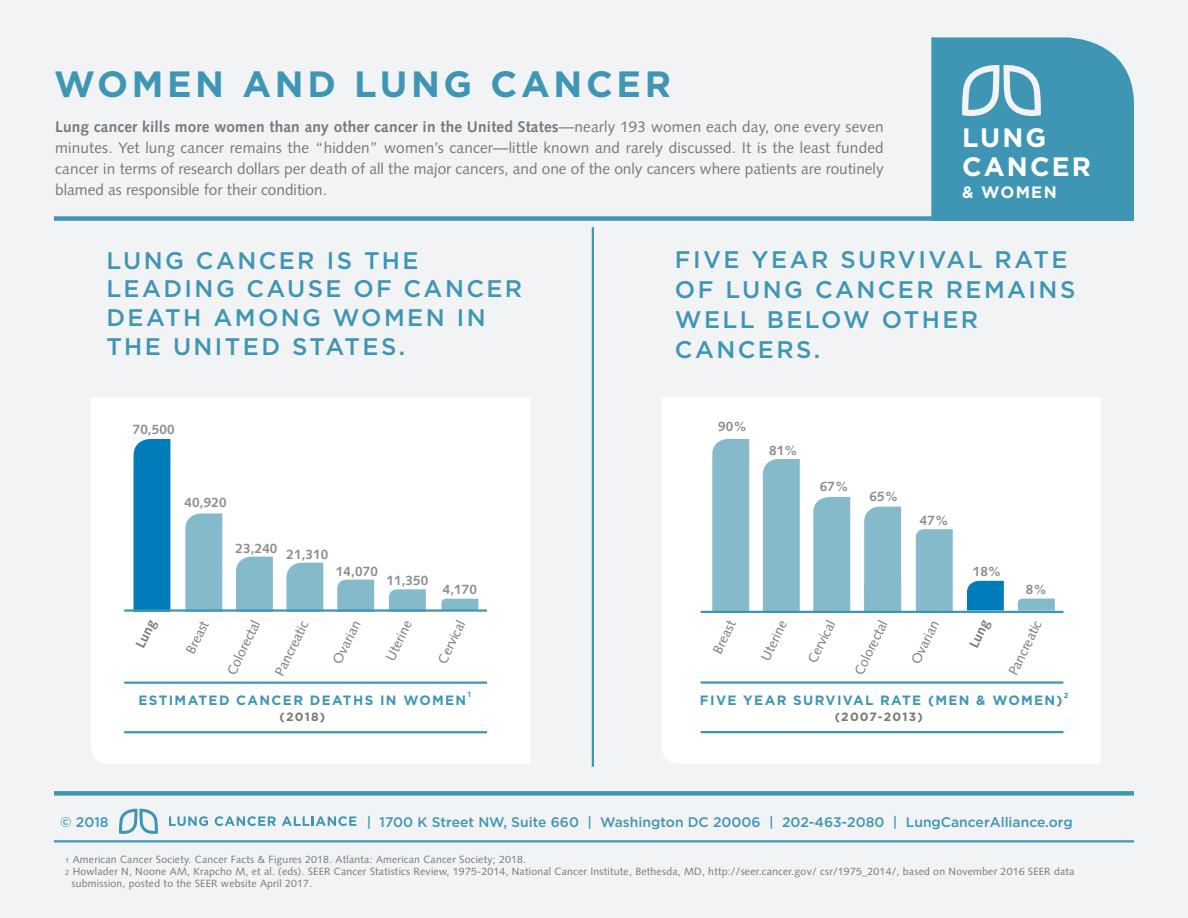
<style>
.page{position:relative;width:1188px;height:918px;background:#f2f3f4}
.page>*{position:absolute;margin:0;border:0;box-sizing:border-box;transform-origin:0 0}
.t1{font:700 36.45px "Gotham";letter-spacing:.1em;color:#3f96b4}
.t2{font:700 26.55px/28.8px "Gotham";letter-spacing:.08em;color:#fff}
.t3{font:500 24px/30px "Gotham";letter-spacing:.1em;color:#3f96b4}
.t4{font:700 16.5px "Gotham";letter-spacing:.08em;color:#fff}
.t5{font:15.45px/21px "Syntax LT Std";color:#76787b;text-align:justify}
.t6{font:500 13.8px "Gotham";color:#3f96b4}
.t7{font:13.5px "Syntax LT Std";color:#76787b}
.t8{font:700 13.5px "Syntax LT Std";letter-spacing:.01em;color:#8a8c8f}
.t9{font:700 13.5px "Gotham";letter-spacing:.1em;color:#3f96b4}
.t10{font:700 13.5px "Syntax LT Std";color:#76787b}
.t11{font:700 12px "Gotham";letter-spacing:.1em;color:#76787b}
.t12{font:10.5px "Syntax LT Std";letter-spacing:.02em;color:#76787b}
.t13{font:700 7.5px "Gotham";color:#3f96b4}
.s1{font-weight:700}
.s2{font-size:7.5px}
</style>
<div class="page">
<div style="left:662px;top:398px;width:439px;height:365px;background:#fff"></div>
<svg style="left:931px;top:37px;width:203px;height:179px;background:#4c9cb8"></svg>
<div style="left:54px;top:216px;width:1080px;height:5px;background:#3f96b4"></div>
<div style="left:54px;top:791px;width:1080px;height:5px;background:#3f96b4"></div>
<hr style="left:592px;top:227px;width:2px;height:540px;background:#3f96b4">
<div style="left:91px;top:398px;width:439px;height:366px;background:#fff"></div>
<svg style="left:337px;top:580px;width:37px;height:29px"></svg>
<div style="left:336px;top:566px;width:42px;height:10px;background:#fff"></div>
<div style="left:185px;top:513px;width:37px;height:96px;background:#84baca"></div>
<div style="left:179px;top:496px;width:53px;height:11px;background:#fff"></div>
<div style="left:127px;top:424px;width:53px;height:10px;background:#fff"></div>
<div style="left:134px;top:439px;width:36px;height:170px;background:#007cbb"></div>
<div style="left:386px;top:574px;width:42px;height:11px;background:#fff"></div>
<svg style="left:389px;top:589px;width:37px;height:20px"></svg>
<hr style="left:124px;top:682px;width:363px;height:2px;background:#3f96b4">
<hr style="left:124px;top:731px;width:363px;height:2px;background:#3f96b4">
<div style="left:439px;top:584px;width:42px;height:10px;background:#fff"></div>
<svg style="left:441px;top:599px;width:37px;height:10px"></svg>
<svg style="left:119px;top:809px;width:39px;height:25px"></svg>
<svg style="left:169px;top:816px;width:39px;height:10px"></svg>
<svg style="left:215px;top:816px;width:61px;height:10px"></svg>
<svg style="left:282px;top:816px;width:74px;height:10px"></svg>
<div style="left:236px;top:557px;width:37px;height:52px;background:#84baca"></div>
<div style="left:230px;top:543px;width:53px;height:10px;background:#fff"></div>
<div style="left:286px;top:563px;width:37px;height:46px;background:#84baca"></div>
<div style="left:281px;top:549px;width:53px;height:10px;background:#fff"></div>
<hr style="left:124px;top:609px;width:363px;height:3px;background:#3f96b4">
<div style="left:863px;top:491px;width:42px;height:10px;background:#fff"></div>
<div style="left:712px;top:439px;width:37px;height:172px;background:#84baca"></div>
<div style="left:706px;top:421px;width:53px;height:10px;background:#fff"></div>
<div style="left:960px;top:566px;width:54px;height:11px;background:#fff"></div>
<svg style="left:967px;top:581px;width:37px;height:30px"></svg>
<div style="left:913px;top:514px;width:42px;height:11px;background:#fff"></div>
<div style="left:916px;top:529px;width:37px;height:82px;background:#84baca"></div>
<hr style="left:701px;top:681px;width:362px;height:3px;background:#3f96b4">
<hr style="left:701px;top:731px;width:362px;height:2px;background:#3f96b4">
<div style="left:1015px;top:584px;width:42px;height:10px;background:#fff"></div>
<svg style="left:1018px;top:599px;width:37px;height:12px"></svg>
<div style="left:763px;top:459px;width:37px;height:152px;background:#84baca"></div>
<div style="left:757px;top:445px;width:53px;height:10px;background:#fff"></div>
<div style="left:813px;top:497px;width:37px;height:114px;background:#84baca"></div>
<div style="left:808px;top:481px;width:53px;height:10px;background:#fff"></div>
<hr style="left:54px;top:840px;width:1080px;height:2px;background:#3f96b4">
<div style="left:864px;top:507px;width:37px;height:104px;background:#84baca"></div>
<hr style="left:701px;top:611px;width:362px;height:2px;background:#3f96b4">
<h1 class="t1" style="left:54px;top:62px;width:619px">WOMEN AND LUNG CANCER</h1>
<p class="t5" style="left:55px;top:116px;width:830px"><span class="s1">Lung cancer kills more women than any other cancer in the United States</span>—nearly 193 women each day, one every seven minutes. Yet lung cancer remains the “hidden” women’s cancer—little known and rarely discussed. It is the least funded cancer in terms of research dollars per death of all the major cancers, and one of the only cancers where patients are routinely blamed as responsible for their condition.</p>
<h2 class="t2" style="left:962px;top:123px;width:130px">LUNG<br>CANCER</h2>
<p class="t4" style="left:962px;top:182px;width:96px">&amp; WOMEN</p>
<h3 class="t3" style="left:106px;top:245px;width:417px;line-height:28.8px">LUNG CANCER IS THE<br>LEADING CAUSE OF CANCER<br>DEATH AMONG WOMEN IN<br>THE UNITED STATES.</h3>
<h3 class="t3" style="left:675px;top:244px;width:402px">FIVE YEAR SURVIVAL RATE<br>OF LUNG CANCER REMAINS<br>WELL BELOW OTHER<br>CANCERS.</h3>
<p class="t8" style="left:133px;top:422px;width:43px">70,500</p>
<p class="t8" style="left:718px;top:419px;width:30px">90%</p>
<p class="t8" style="left:769px;top:443px;width:30px">81%</p>
<p class="t8" style="left:185px;top:494px;width:43px">40,920</p>
<p class="t8" style="left:820px;top:479px;width:30px">67%</p>
<p class="t8" style="left:869px;top:488px;width:30px">65%</p>
<p class="t8" style="left:920px;top:512px;width:30px">47%</p>
<p class="t8" style="left:236px;top:540px;width:43px">23,240</p>
<p class="t8" style="left:286px;top:546px;width:43px">21,310</p>
<p class="t8" style="left:336px;top:564px;width:43px">14,070</p>
<p class="t8" style="left:386px;top:572px;width:43px">11,350</p>
<p class="t8" style="left:443px;top:582px;width:36px">4,170</p>
<p class="t8" style="left:973px;top:564px;width:30px">18%</p>
<p class="t8" style="left:1026px;top:582px;width:23px">8%</p>
<p class="t10" style="left:132px;top:644px;width:31px;rotate:-64deg">Lung</p>
<p class="t7" style="left:183px;top:650px;width:37px;rotate:-64deg">Breast</p>
<p class="t7" style="left:224px;top:670px;width:60px;rotate:-64deg">Colorectal</p>
<p class="t7" style="left:272px;top:671px;width:61px;rotate:-64deg">Pancreatic</p>
<p class="t7" style="left:329px;top:660px;width:48px;rotate:-64deg">Ovarian</p>
<p class="t7" style="left:382px;top:656px;width:44px;rotate:-64deg">Uterine</p>
<p class="t7" style="left:434px;top:659px;width:47px;rotate:-64deg">Cervical</p>
<p class="t7" style="left:709px;top:649px;width:37px;rotate:-64deg">Breast</p>
<p class="t7" style="left:757px;top:656px;width:44px;rotate:-64deg">Uterine</p>
<p class="t7" style="left:804px;top:659px;width:47px;rotate:-64deg">Cervical</p>
<p class="t7" style="left:851px;top:670px;width:60px;rotate:-64deg">Colorectal</p>
<p class="t7" style="left:908px;top:659px;width:48px;rotate:-64deg">Ovarian</p>
<p class="t10" style="left:966px;top:644px;width:31px;rotate:-64deg">Lung</p>
<p class="t7" style="left:1005px;top:671px;width:61px;rotate:-64deg">Pancreatic</p>
<p class="t13" style="left:468px;top:690px;width:5px">1</p>
<p class="t9" style="left:138px;top:692px;width:329px">ESTIMATED CANCER DEATHS IN WOMEN</p>
<p class="t13" style="left:1064px;top:691px;width:6px">2</p>
<p class="t9" style="left:700px;top:692px;width:364px">FIVE YEAR SURVIVAL RATE (MEN &amp; WOMEN)</p>
<p class="t11" style="left:280px;top:710px;width:47px">(2018)</p>
<p class="t11" style="left:835px;top:710px;width:90px">(2007-2013)</p>
<p class="t6" style="left:60px;top:814px;width:50px">© 2018</p>
<p class="t6" style="left:367px;top:814px;width:708px">| 1700 K Street NW, Suite 660 | Washington DC 20006 | 202-463-2080 | LungCancerAlliance.org</p>
<p class="t12" style="left:65px;top:853px;width:462px"><span class="s2">1</span> American Cancer Society. Cancer Facts &amp; Figures 2018. Atlanta: American Cancer Society; 2018.</p>
<p class="t12" style="left:65px;top:865px;width:1011px"><span class="s2">2</span> Howlader N, Noone AM, Krapcho M, et al. (eds). SEER Cancer Statistics Review, 1975-2014, National Cancer Institute, Bethesda, MD, http://seer.cancer.gov/ csr/1975_2014/, based on November 2016 SEER data</p>
<p class="t12" style="left:72px;top:877px;width:242px">submission, posted to the SEER website April 2017.</p>
</div>
